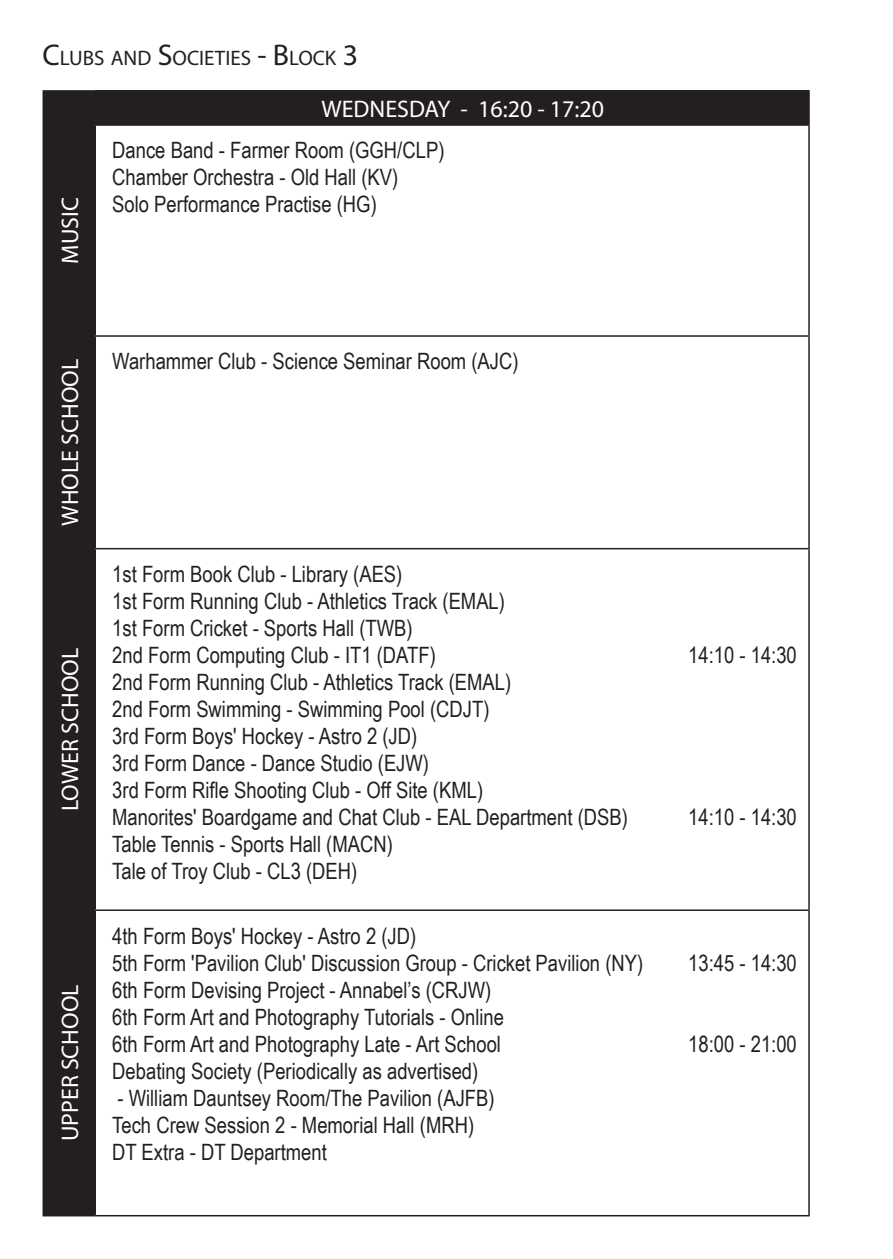
<style>
.page{position:relative;width:893px;height:1259px;background:#fff}
.page>*{position:absolute;margin:0;border:0;box-sizing:border-box;transform-origin:0 0}
.t1{font:24px "Myriad Pro";color:#fff}
.t2{font:24px "Myriad Pro";color:#fff}
.t3{font:22.5px "Arial Narrow";color:#231f20}
.t4{font:21px "Myriad Pro";color:#231f20}
.s1{font-size:30px}
</style>
<div class="page">
<div style="left:44px;top:92px;width:50px;height:1123px;background:#231f20"></div>
<div style="left:95px;top:91px;width:714px;height:34px;background:#231f20"></div>
<hr style="left:43px;top:909px;width:52px;height:2px;background:#231f20">
<hr style="left:95px;top:909px;width:715px;height:2px;background:#231f20">
<hr style="left:43px;top:1215px;width:52px;height:1px;background:#231f20">
<hr style="left:95px;top:1215px;width:715px;height:1px;background:#231f20">
<hr style="left:43px;top:548px;width:52px;height:1px;background:#231f20">
<hr style="left:95px;top:548px;width:715px;height:1px;background:#231f20">
<hr style="left:43px;top:335px;width:52px;height:2px;background:#231f20">
<hr style="left:95px;top:335px;width:715px;height:2px;background:#231f20">
<hr style="left:43px;top:124px;width:52px;height:2px;background:#231f20">
<hr style="left:95px;top:124px;width:715px;height:2px;background:#231f20">
<hr style="left:43px;top:90px;width:52px;height:2px;background:#231f20">
<hr style="left:43px;top:92px;width:1px;height:32px;background:#231f20">
<hr style="left:95px;top:90px;width:715px;height:2px;background:#231f20">
<hr style="left:94px;top:92px;width:2px;height:32px;background:#231f20">
<hr style="left:808px;top:92px;width:2px;height:32px;background:#231f20">
<hr style="left:43px;top:126px;width:1px;height:209px;background:#231f20">
<hr style="left:94px;top:126px;width:2px;height:209px;background:#231f20">
<hr style="left:808px;top:126px;width:2px;height:209px;background:#231f20">
<hr style="left:43px;top:337px;width:1px;height:211px;background:#231f20">
<hr style="left:94px;top:337px;width:2px;height:211px;background:#231f20">
<hr style="left:808px;top:337px;width:2px;height:211px;background:#231f20">
<hr style="left:43px;top:549px;width:1px;height:360px;background:#231f20">
<hr style="left:94px;top:549px;width:2px;height:360px;background:#231f20">
<hr style="left:808px;top:549px;width:2px;height:360px;background:#231f20">
<hr style="left:43px;top:911px;width:1px;height:304px;background:#231f20">
<hr style="left:94px;top:911px;width:2px;height:304px;background:#231f20">
<hr style="left:808px;top:911px;width:2px;height:304px;background:#231f20">
<p class="t4" style="left:43px;top:45px;width:317px"><span class="s1">C</span>LUBS AND <span class="s1">S</span>OCIETIES <span class="s1">- B</span>LOCK <span class="s1">3</span></p>
<p class="t1" style="left:55px;top:264px;width:68px;rotate:-90deg">MUSIC</p>
<p class="t2" style="left:321px;top:94px;width:284px">WEDNES DAY - 16:20 - 17:20</p>
<p class="t3" style="left:112px;top:134px;width:334px">Dance Band - Farmer Room (GGH/CLP)</p>
<p class="t3" style="left:112px;top:161px;width:288px">Chamber Orchestra - Old Hall (KV)</p>
<p class="t3" style="left:112px;top:188px;width:266px">Solo Performance Practise (HG)</p>
<p class="t1" style="left:55px;top:525px;width:168px;rotate:-90deg">WHOLE SCHOOL</p>
<p class="t3" style="left:112px;top:345px;width:408px">Warhammer Club - Science Seminar Room (AJC)</p>
<p class="t1" style="left:55px;top:811px;width:164px;rotate:-90deg">LOWER SCHOOL</p>
<p class="t1" style="left:55px;top:1141px;width:158px;rotate:-90deg">UPPER SCHOOL</p>
<p class="t3" style="left:112px;top:557px;width:292px">1st Form Book Club - Library (AES)</p>
<p class="t3" style="left:112px;top:584px;width:394px">1st Form Running Club - Athletics Track (EMAL)</p>
<p class="t3" style="left:112px;top:611px;width:302px">1st Form Cricket - Sports Hall (TWB)</p>
<p class="t3" style="left:112px;top:638px;width:325px">2nd Form Computing Club - IT1 (DATF)</p>
<p class="t3" style="left:688px;top:638px;width:110px">14:10 - 14:30</p>
<p class="t3" style="left:112px;top:665px;width:400px">2nd Form Running Club - Athletics Track (EMAL)</p>
<p class="t3" style="left:112px;top:692px;width:379px">2nd Form Swimming - Swimming Pool (CDJT)</p>
<p class="t3" style="left:112px;top:719px;width:306px">3rd Form Boys' Hockey - Astro 2 (JD)</p>
<p class="t3" style="left:112px;top:746px;width:318px">3rd Form Dance - Dance Studio (EJW)</p>
<p class="t3" style="left:112px;top:773px;width:372px">3rd Form Rifle Shooting Club - Off Site (KML)</p>
<p class="t3" style="left:112px;top:800px;width:517px">Manorites' Boardgame and Chat Club - EAL Department (DSB)</p>
<p class="t3" style="left:688px;top:800px;width:110px">14:10 - 14:30</p>
<p class="t3" style="left:112px;top:827px;width:282px">Table Tennis - Sports Hall (MACN)</p>
<p class="t3" style="left:112px;top:854px;width:247px">Tale of Troy Club - CL3 (DEH)</p>
<p class="t3" style="left:112px;top:919px;width:305px">4th Form Boys' Hockey - Astro 2 (JD)</p>
<p class="t3" style="left:112px;top:946px;width:532px">5th Form 'Pavilion Club' Discussion Group - Cricket Pavilion (NY)</p>
<p class="t3" style="left:688px;top:946px;width:110px">13:45 - 14:30</p>
<p class="t3" style="left:112px;top:973px;width:381px">6th Form Devising Project - Annabel’s (CRJW)</p>
<p class="t3" style="left:112px;top:1000px;width:393px">6th Form Art and Photography Tutorials - Online</p>
<p class="t3" style="left:112px;top:1027px;width:390px">6th Form Art and Photography Late - Art School</p>
<p class="t3" style="left:688px;top:1027px;width:110px">18:00 - 21:00</p>
<p class="t3" style="left:112px;top:1054px;width:368px">Debating Society (Periodically as advertised)</p>
<p class="t3" style="left:117px;top:1081px;width:379px">- William Dauntsey Room/The Pavilion (AJFB)</p>
<p class="t3" style="left:112px;top:1108px;width:363px">Tech Crew Session 2 - Memorial Hall (MRH)</p>
<p class="t3" style="left:112px;top:1135px;width:216px">DT Extra - DT Department</p>
</div>
